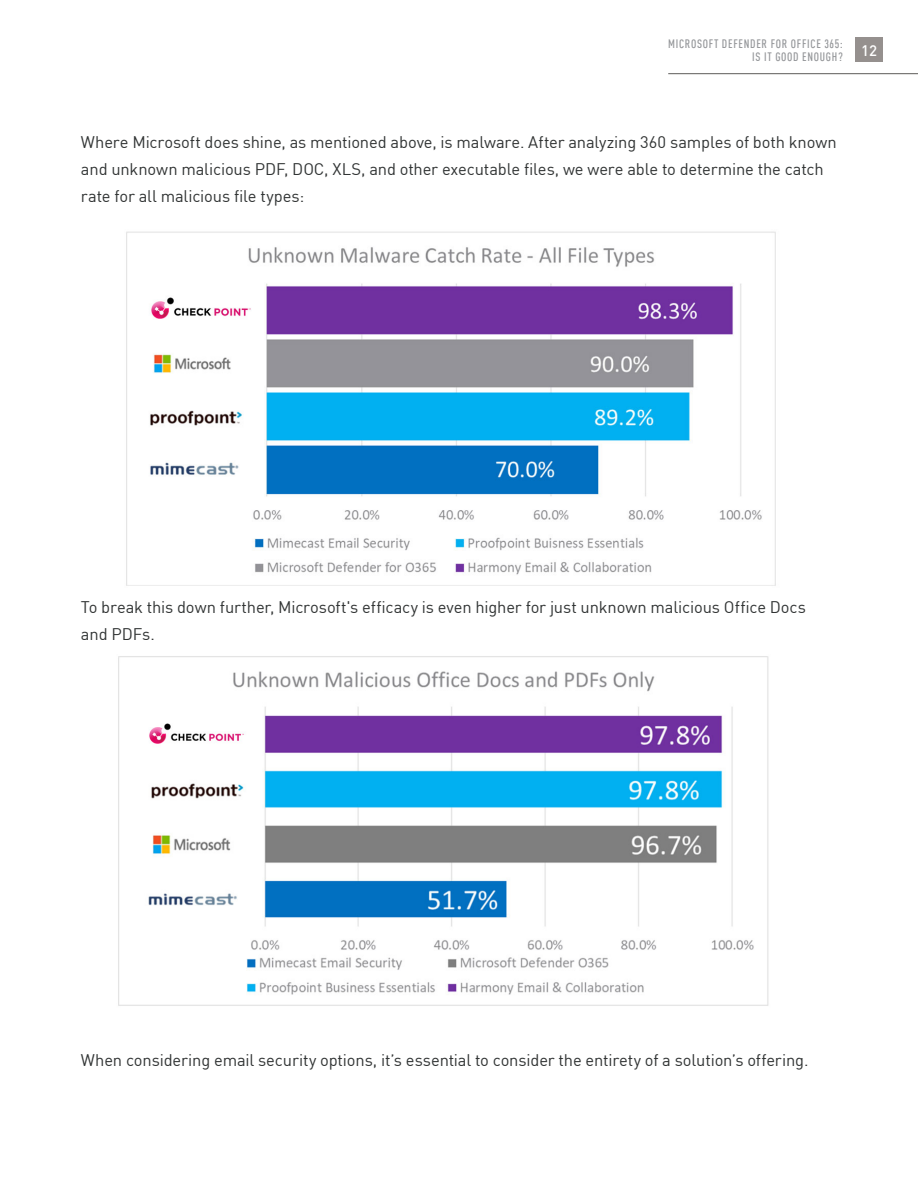
<style>
.page{position:relative;width:918px;height:1188px;background:#fff}
.page>*{position:absolute;margin:0;border:0;box-sizing:border-box;transform-origin:0 0}
.Body_Copy{font:16.5px/27px "DIN Pro";letter-spacing:-.01em;color:#313434}
.t1{font:500 15px "DIN Pro";color:#fff}
.t2{font:500 condensed 12px/13.5px "DIN Pro";letter-spacing:.06em;color:#939598;text-align:right}
</style>
<div class="page">
<div style="left:856px;top:38px;width:27px;height:24px;background:#95908e"></div>
<hr style="left:668px;top:73px;width:250px;height:1px;background:#5c5b59">
<img style="left:118px;top:656px;width:651px;height:350px">
<img style="left:126px;top:231px;width:650px;height:355px">
<p class="t2" style="left:668px;top:36px;width:176px">MICROSOFT DEFENDER FOR OFFICE 365:<br>IS IT GOOD ENOUGH?</p>
<p class="t1" style="left:861px;top:39px;width:17px">12</p>
<p class="Body_Copy" style="left:81px;top:127px;width:757px">Where Microsoft does shine, as mentioned above, is malware. After analyzing 360 samples of both known and unknown malicious PDF, DOC, XLS, and other executable files, we were able to determine the catch rate for all malicious file types:</p>
<p class="Body_Copy" style="left:81px;top:593px;width:727px">To break this down further, Microsoft's efficacy is even higher for just unknown malicious Office Docs and PDFs.</p>
<p class="Body_Copy" style="left:81px;top:1045px;width:729px">When considering email security options, it’s essential to consider the entirety of a solution’s offering.</p>
</div>
